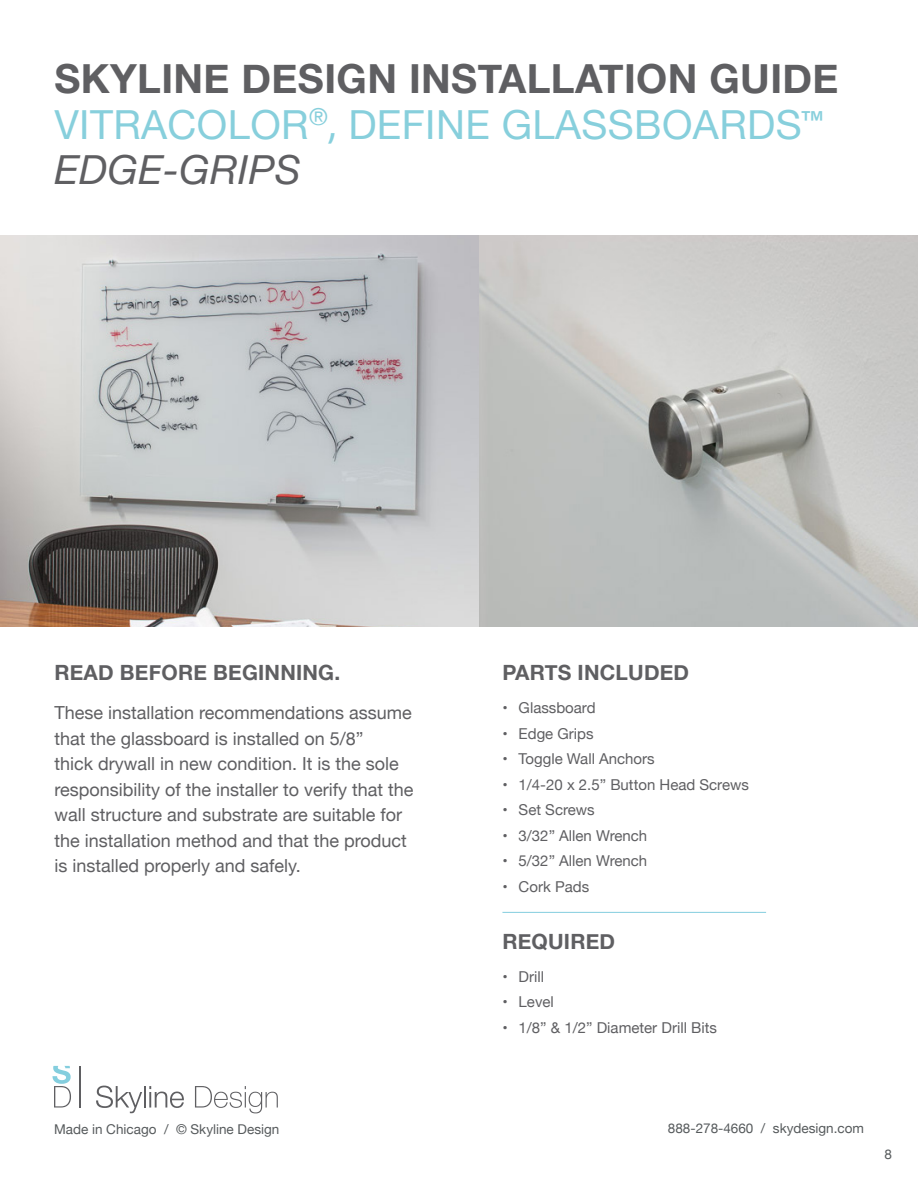
<style>
.page{position:relative;width:918px;height:1188px;background:#fff}
.page>*{position:absolute;margin:0;border:0;box-sizing:border-box;transform-origin:0 0}
.t1{font:700 40.05px/45.6px "Helvetica Neue";letter-spacing:.01em;color:#5f5f62}
.t2{font:700 21px "Helvetica Neue";letter-spacing:.01em;color:#5f5f62}
.t3{font:18px/25.5px "Helvetica Neue";color:#5f5f62}
.t4{font:15px "Helvetica Neue";color:#5f5f62}
.t5{font:13.5px "Helvetica Neue";color:#565a5c}
.s1{font-weight:400;color:#87cfdc}
.s2{font-family:"Acumin Pro";font-weight:400;color:#87cfdc}
.s3{font-weight:400;font-style:italic}
</style>
<div class="page">
<svg style="left:52px;top:1066px;width:19px;height:42px"></svg>
<hr style="left:79px;top:1066px;width:1px;height:42px;background:#5f5f62">
<svg style="left:96px;top:1086px;width:46px;height:27px"></svg>
<hr style="left:144px;top:1086px;width:2px;height:22px;background:#5f5f62">
<svg style="left:149px;top:1086px;width:35px;height:22px"></svg>
<svg style="left:195px;top:1086px;width:83px;height:27px"></svg>
<hr style="left:502px;top:912px;width:264px;height:1px;background:#84cede">
<img style="left:0;top:235px;width:918px;height:391px">
<p class="t1" style="left:54px;top:57px;width:786px">SKYLINE DESIGN INSTALLATION GUIDE<br><span class="s1">VITRACOLOR</span><sup>®</sup><span class="s2">,</span> <span class="s1">DEFINE GLASSBOARDS</span><span class="s2">™<br></span><span class="s3">EDGE-GRIPS</span></p>
<p class="t2" style="left:54px;top:657px;width:287px">READ BEFORE BEGINNING.</p>
<p class="t3" style="left:54px;top:701px;width:361px">These installation recommendations assume that the glassboard is installed on 5/8”<br>thick drywall in new condition. It is the sole responsibility of the installer to verify that the wall structure and substrate are suitable for the installation method and that the product is installed properly and safely.</p>
<p class="t2" style="left:502px;top:657px;width:188px">PARTS INCLUDED</p>
<p class="t4" style="left:502px;top:697px;width:95px">• Glassboard</p>
<p class="t4" style="left:502px;top:723px;width:93px">• Edge Grips</p>
<p class="t4" style="left:502px;top:748px;width:154px">• Toggle Wall Anchors</p>
<p class="t4" style="left:502px;top:774px;width:248px">• 1/4-20 x 2.5” Button Head Screws</p>
<p class="t4" style="left:502px;top:799px;width:94px">• Set Screws</p>
<p class="t4" style="left:502px;top:825px;width:146px">• 3/32” Allen Wrench</p>
<p class="t4" style="left:502px;top:850px;width:146px">• 5/32” Allen Wrench</p>
<p class="t4" style="left:502px;top:876px;width:88px">• Cork Pads</p>
<p class="t2" style="left:502px;top:925px;width:114px">REQUIRED</p>
<p class="t4" style="left:502px;top:966px;width:43px">• Drill</p>
<p class="t4" style="left:502px;top:991px;width:53px">• Level</p>
<p class="t4" style="left:502px;top:1017px;width:216px">• 1/8” &amp; 1/2” Diameter Drill Bits</p>
<p class="t5" style="left:54px;top:1119px;width:227px">Made in Chicago / © Skyline Design</p>
<p class="t5" style="left:668px;top:1119px;width:198px">888-278-4660 / skydesign.com</p>
<p class="t5" style="left:885px;top:1144px;width:9px">8</p>
</div>
